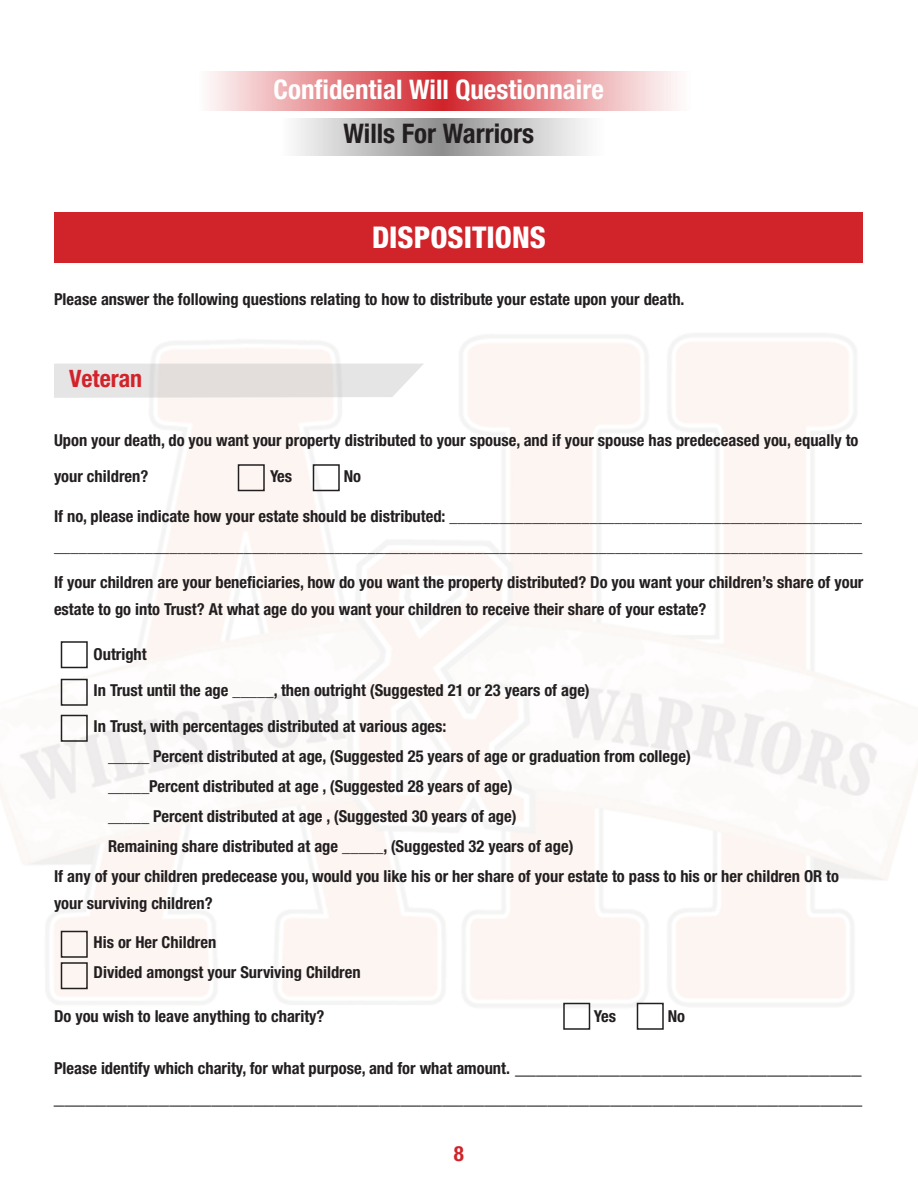
<style>
.page{position:relative;width:918px;height:1188px;background:#fff}
.page>*{position:absolute;margin:0;border:0;box-sizing:border-box;transform-origin:0 0}
.t1{font:800 condensed 30px "Helvetica Neue LT Std";color:#fff}
.t2{font:700 condensed 27px "Helvetica Neue LT Std";color:#fff}
.t3{font:700 condensed 27px "Helvetica Neue LT Std";color:#231f20}
.t4{font:700 condensed 24px "Helvetica Neue LT Std";color:#d1232a}
.t5{font:700 condensed 21px "Helvetica Neue LT Std";color:#231f20}
.t6{font:700 condensed 21px "Helvetica Neue LT Std";color:#d1232a}
.t7{font:700 condensed 16.5px/27px "Helvetica Neue LT Std";color:#231f20}
.s1{font-size:21px}
</style>
<div class="page">
<img style="left:0;top:110px;width:918px;height:920px">
<svg style="left:54px;top:364px;width:370px;height:34px;background:#e5e2e1"></svg>
<div style="left:55px;top:212px;width:808px;height:51px;background:#d1232a"></div>
<div style="left:238px;top:464px;width:27px;height:27px;border:2px solid #231f20"></div>
<div style="left:313px;top:464px;width:27px;height:27px;border:2px solid #231f20"></div>
<div style="left:61px;top:641px;width:27px;height:27px;border:2px solid #231f20"></div>
<div style="left:61px;top:679px;width:27px;height:27px;border:2px solid #231f20"></div>
<div style="left:61px;top:715px;width:27px;height:27px;border:2px solid #231f20"></div>
<div style="left:61px;top:931px;width:27px;height:27px;border:2px solid #231f20"></div>
<div style="left:61px;top:962px;width:27px;height:27px;border:2px solid #231f20"></div>
<div style="left:563px;top:1003px;width:27px;height:27px;border:2px solid #231f20"></div>
<div style="left:637px;top:1003px;width:27px;height:27px;border:2px solid #231f20"></div>
<svg style="left:209px;top:71px;width:468px;height:39px;background:#e78e92"></svg>
<svg style="left:273px;top:118px;width:331px;height:37px"></svg>
<p class="t2" style="left:274px;top:73px;width:332px">Confidential Will Questionnaire</p>
<p class="t3" style="left:343px;top:117px;width:192px">Wills For Warriors</p>
<p class="t1" style="left:372px;top:219px;width:175px">DISPOSITIONS</p>
<p class="t7" style="left:54px;top:286px;width:632px">Please answer the following questions relating to how to distribute your estate upon your death.</p>
<p class="t4" style="left:69px;top:364px;width:75px">Veteran</p>
<p class="t7" style="left:54px;top:422px;width:806px;line-height:36px">Upon your death, do you want your property distributed to your spouse, and if your spouse has predeceased you, equally to your children?</p>
<p class="t7" style="left:270px;top:462px;width:24px">Yes</p>
<p class="t7" style="left:344px;top:462px;width:19px">No</p>
<p class="t7" style="left:54px;top:501px;width:810px;line-height:30px">If no, please indicate how your estate should be distributed: __________________________________________________ __________________________________________________________________________________________________</p>
<p class="t7" style="left:54px;top:569px;width:811px">If your children are your beneficiaries, how do you want the property distributed? Do you want your children’s share of your estate to go into Trust? At what age do you want your children to receive their share of your estate?</p>
<p class="t7" style="left:94px;top:640px;width:55px">Outright</p>
<p class="t7" style="left:94px;top:676px;width:498px">In Trust until the age _____, then outright (Suggested 21 or 23 years of age)</p>
<p class="t7" style="left:94px;top:712px;width:354px">In Trust, with percentages distributed at various ages:</p>
<p class="t7" style="left:108px;top:743px;width:584px">_____ Percent distributed at age, (Suggested 25 years of age or graduation from college)</p>
<p class="t7" style="left:108px;top:773px;width:406px">_____Percent distributed at age , (Suggested 28 years of age)</p>
<p class="t7" style="left:108px;top:803px;width:410px">_____ Percent distributed at age , (Suggested 30 years of age)</p>
<p class="t7" style="left:108px;top:833px;width:467px">Remaining share distributed at age _____, (Suggested 32 years of age)</p>
<p class="t7" style="left:54px;top:863px;width:787px">If any of your children predecease you, would you like his or her share of your estate to pass to his or her children OR to your surviving children?</p>
<p class="t7" style="left:94px;top:929px;width:124px">His or Her Children</p>
<p class="t7" style="left:94px;top:958px;width:269px">Divided amongst your Surviving Children</p>
<p class="t7" style="left:54px;top:1002px;width:272px">Do you wish to leave anything to charity?</p>
<p class="t7" style="left:594px;top:1002px;width:24px">Yes</p>
<p class="t7" style="left:668px;top:1002px;width:19px">No</p>
<p class="t7" style="left:54px;top:1055px;width:809px">Please identify which charity, for what purpose, and for what amount. <span class="s1">_________________________________</span></p>
<p class="t5" style="left:54px;top:1084px;width:810px">_____________________________________________________________________________</p>
<p class="t6" style="left:454px;top:1141px;width:12px">8</p>
</div>
